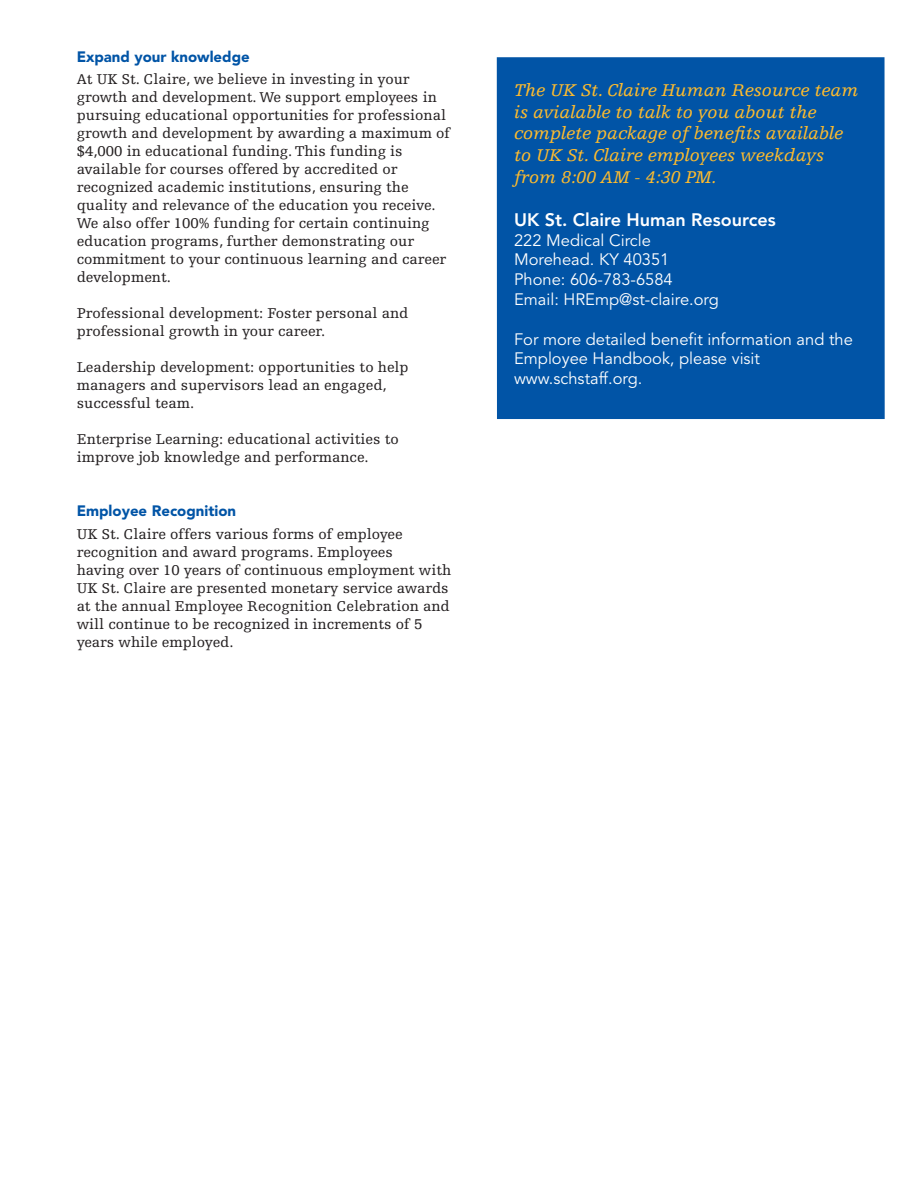
<style>
.page{position:relative;width:918px;height:1188px;background:#fff}
.page>*{position:absolute;margin:0;border:0;box-sizing:border-box;transform-origin:0 0}
.t1{font:italic 18px/21.6px "Egyptienne FLT Std";color:#fdbb2e}
.t2{font:800 18px "Avenir LT Std";color:#fff}
.t3{font:16.5px/19.8px "Avenir LT Std";color:#fff}
.t4{font:15px/18px "Egyptienne FLT Std";color:#231f20}
.t5{font:900 15px "Avenir LT Std";color:#0154a6}
</style>
<div class="page">
<div style="left:497px;top:57px;width:388px;height:362px;background:#0154a6"></div>
<p class="t5" style="left:77px;top:47px;width:175px">Expand your knowledge</p>
<p class="t4" style="left:77px;top:70px;width:375px">At UK St. Claire, we believe in investing in your growth and development. We support employees in pursuing educational opportunities for professional growth and development by awarding a maximum of $4,000 in educational funding. This funding is</p>
<p class="t4" style="left:77px;top:160px;width:322px">available for courses offered by accredited or</p>
<p class="t4" style="left:77px;top:178px;width:333px">recognized academic institutions, ensuring the</p>
<p class="t4" style="left:77px;top:196px;width:371px">quality and relevance of the education you receive.<br>We also offer 100% funding for certain continuing education programs, further demonstrating our commitment to your continuous learning and career development.</p>
<p class="t4" style="left:77px;top:304px;width:333px">Professional development: Foster personal and</p>
<p class="t4" style="left:77px;top:322px;width:250px">professional growth in your career.</p>
<p class="t4" style="left:77px;top:358px;width:334px">Leadership development: opportunities to help</p>
<p class="t4" style="left:77px;top:376px;width:312px">managers and supervisors lead an engaged,</p>
<p class="t4" style="left:77px;top:394px;width:119px">successful team.</p>
<p class="t4" style="left:77px;top:430px;width:324px">Enterprise Learning: educational activities to</p>
<p class="t4" style="left:77px;top:448px;width:294px">improve job knowledge and performance.</p>
<p class="t5" style="left:77px;top:502px;width:161px">Employee Recognition</p>
<p class="t4" style="left:77px;top:525px;width:327px">UK St. Claire offers various forms of employee</p>
<p class="t4" style="left:77px;top:543px;width:318px">recognition and award programs. Employees</p>
<p class="t4" style="left:77px;top:561px;width:376px">having over 10 years of continuous employment with UK St. Claire are presented monetary service awards at the annual Employee Recognition Celebration and will continue to be recognized in increments of 5 years while employed.</p>
<p class="t1" style="left:514px;top:80px;width:346px">The UK St. Claire Human Resource team is avialable to talk to you about the</p>
<p class="t1" style="left:514px;top:123px;width:330px">complete package of benefits available to UK St. Claire employees weekdays from 8:00 AM - 4:30 PM.</p>
<p class="t2" style="left:514px;top:209px;width:263px">UK St. Claire Human Resources</p>
<p class="t3" style="left:514px;top:231px;width:138px">222 Medical Circle</p>
<p class="t3" style="left:514px;top:250px;width:157px">Morehead. KY 40351</p>
<p class="t3" style="left:514px;top:270px;width:160px">Phone: 606-783-6584</p>
<p class="t3" style="left:514px;top:290px;width:206px">Email: HREmp@st-claire.org</p>
<p class="t3" style="left:514px;top:330px;width:340px">For more detailed benefit information and the<br>Employee Handbook, please visit</p>
<p class="t3" style="left:514px;top:369px;width:130px">www.schstaff.org.</p>
</div>
